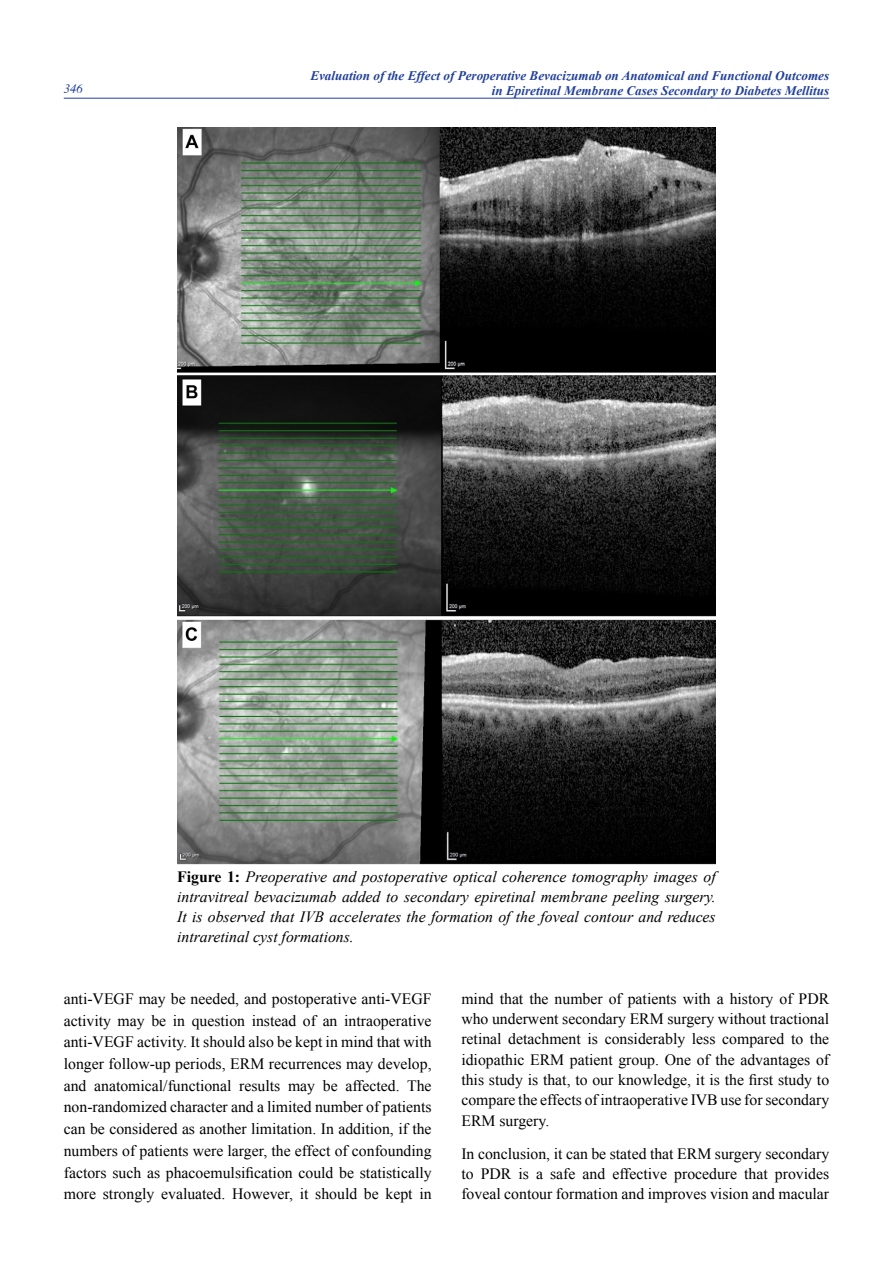
<style>
.page{position:relative;width:893px;height:1263px;background:#fff}
.page>*{position:absolute;margin:0;border:0;box-sizing:border-box;transform-origin:0 0}
.t1{font:15.75px/21.8px "Times New Roman";color:#000;text-align:justify}
.t2{font:italic 15.75px/20.2px "Times New Roman";color:#000;text-align:justify}
.t3{font:italic 700 13.2px/15px "Times New Roman";color:#21409a;text-align:right}
.t4{font:italic 12.75px "Times";color:#21409a}
.s1{font-weight:700;font-style:normal}
</style>
<div class="page">
<hr style="left:64px;top:98px;width:765px;height:1px;background:#21409a">
<img style="left:177px;top:128px;width:539px;height:737px">
<p class="t4" style="left:64px;top:81px;width:21px">346</p>
<p class="t3" style="left:310px;top:68px;width:520px">Evaluation of the Effect of Peroperative Bevacizumab on Anatomical and Functional Outcomes in Epiretinal Membrane Cases Secondary to Diabetes Mellitus</p>
<p class="t2" style="left:177px;top:866px;width:540px"><span class="s1">Figure 1:</span> Preoperative and postoperative optical coherence tomography images of intravitreal bevacizumab added to secondary epiretinal membrane peeling surgery.<br>It is observed that IVB accelerates the formation of the foveal contour and reduces intraretinal cyst formations.</p>
<p class="t1" style="left:64px;top:987px;width:369px">anti-VEGF may be needed, and postoperative anti-VEGF activity may be in question instead of an intraoperative anti-VEGF activity. It should also be kept in mind that with longer follow-up periods, ERM recurrences may develop, and anatomical/functional results may be affected. The non-randomized character and a limited number of patients can be considered as another limitation. In addition, if the numbers of patients were larger, the effect of confounding factors such as phacoemulsification could be statistically more strongly evaluated. However, it should be kept in</p>
<p class="t1" style="left:461px;top:988px;width:369px;line-height:20.2px">mind that the number of patients with a history of PDR who underwent secondary ERM surgery without tractional retinal detachment is considerably less compared to the idiopathic ERM patient group. One of the advantages of this study is that, to our knowledge, it is the first study to compare the effects of intraoperative IVB use for secondary ERM surgery.</p>
<p class="t1" style="left:461px;top:1143px;width:369px;line-height:20.2px">In conclusion, it can be stated that ERM surgery secondary to PDR is a safe and effective procedure that provides foveal contour formation and improves vision and macular</p>
</div>
